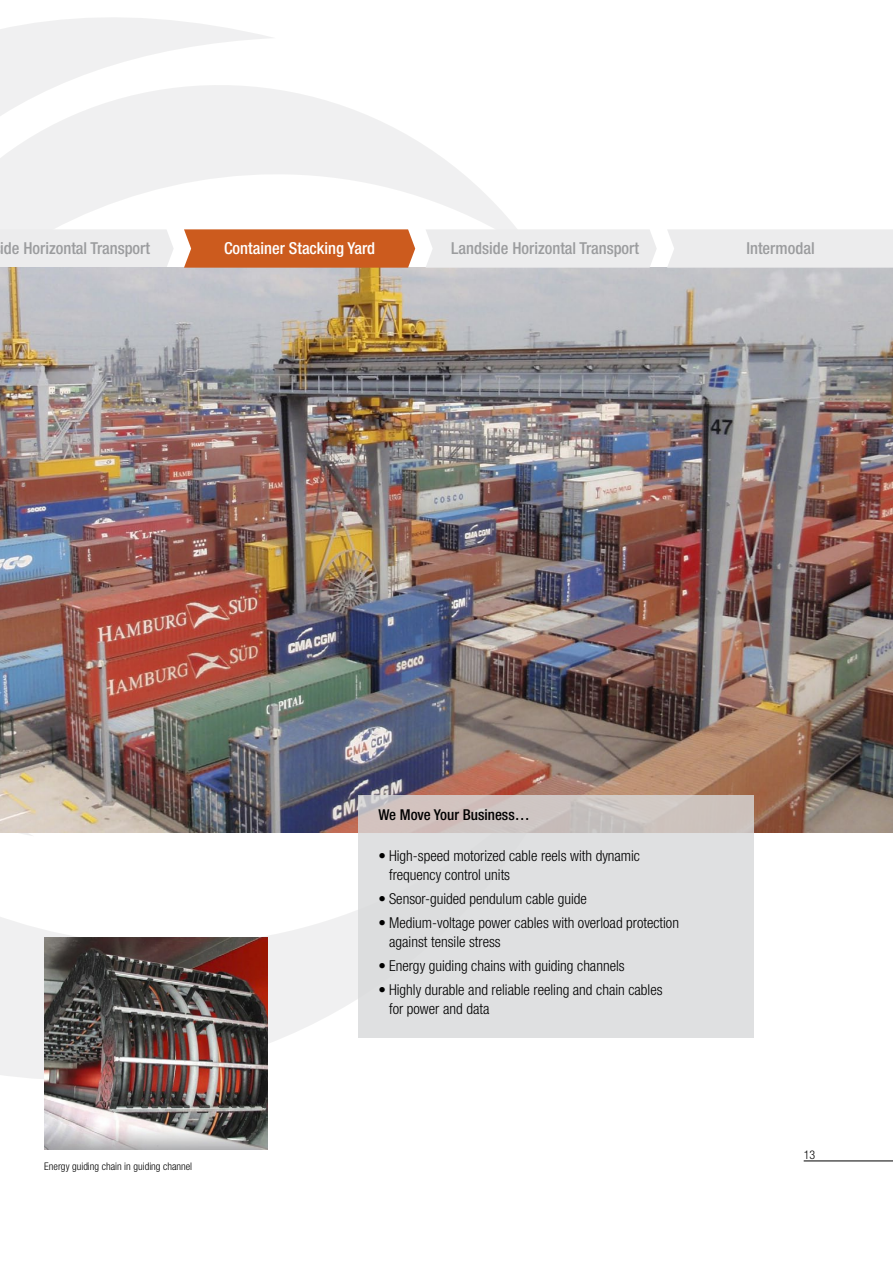
<style>
.page{position:relative;width:893px;height:1263px;background:#fff}
.page>*{position:absolute;margin:0;border:0;box-sizing:border-box;transform-origin:0 0}
.body{font:500 condensed 16.5px "Helvetica Neue LT";color:#9b9c9e}
.body-2{font:500 condensed 16.5px "Helvetica Neue LT";color:#fff}
.bullets{font:300 condensed 15px/19.5px "Helvetica Neue LT";color:#000}
.bullets-2{font:500 condensed 15px "Helvetica Neue LT";color:#000}
.t1{font:300 condensed 12px "Helvetica Neue LT";color:#000}
.t2{font:300 condensed 10.5px "Helvetica Neue LT";color:#000}
</style>
<div class="page">
<hr style="left:804px;top:1161px;width:89px;height:1px;background:#000">
<svg style="left:0;top:910px;width:566px;height:169px"></svg>
<svg style="left:0;top:17px;width:517px;height:251px"></svg>
<div style="left:0;top:229px;width:174px;height:39px;background:#ececed"></div>
<img style="left:0;top:268px;width:893px;height:565px">
<svg style="left:358px;top:795px;width:396px;height:242px;background:#dbdbdb"></svg>
<img style="left:0;top:937px;width:1px;height:213px">
<img style="left:44px;top:937px;width:224px;height:213px">
<div style="left:426px;top:229px;width:231px;height:39px;background:#ececed"></div>
<div style="left:667px;top:229px;width:226px;height:39px;background:#ececed"></div>
<svg style="left:184px;top:229px;width:231px;height:39px;background:#cd6228"></svg>
<p class="body" style="left:0;top:239px;width:151px">ide Horizontal Transport</p>
<p class="body-2" style="left:224px;top:239px;width:153px">Container Stacking Yard</p>
<p class="body" style="left:451px;top:239px;width:189px">Landside Horizontal Transport</p>
<p class="body" style="left:746px;top:239px;width:70px">Intermodal</p>
<p class="t2" style="left:44px;top:1160px;width:149px">Energy guiding chain in guiding channel</p>
<p class="bullets-2" style="left:378px;top:805px;width:153px">We Move Your Business…</p>
<p class="bullets" style="left:378px;top:845px;width:263px">• High-speed motorized cable reels with dynamic</p>
<p class="bullets" style="left:389px;top:865px;width:123px">frequency control units</p>
<p class="bullets" style="left:378px;top:889px;width:210px">• Sensor-guided pendulum cable guide</p>
<p class="bullets" style="left:389px;top:912px;width:291px;text-indent:-11px">• Medium-voltage power cables with overload protection against tensile stress</p>
<p class="bullets" style="left:378px;top:956px;width:248px">• Energy guiding chains with guiding channels</p>
<p class="bullets" style="left:389px;top:979px;width:275px;text-indent:-11px">• Highly durable and reliable reeling and chain cables for power and data</p>
<p class="t1" style="left:804px;top:1148px;width:13px">13</p>
</div>
